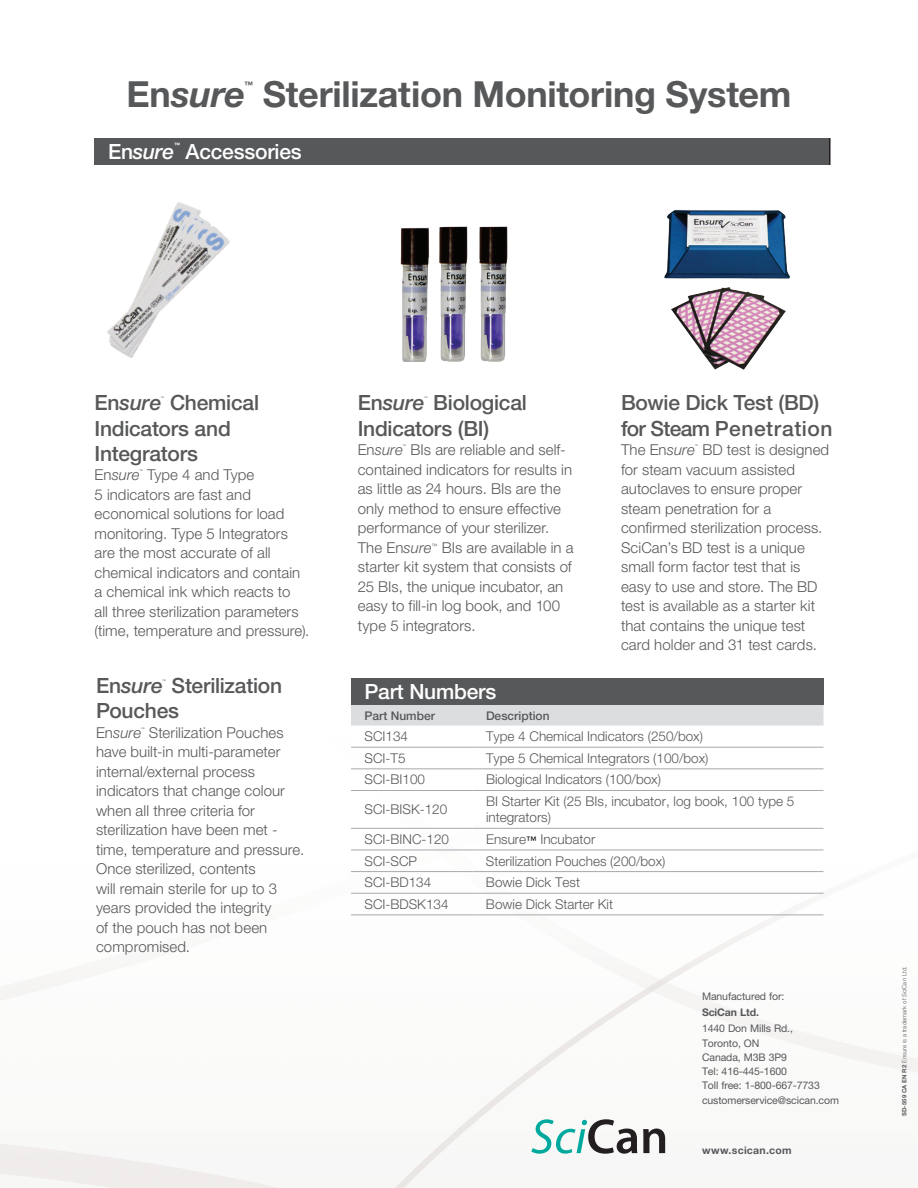
<style>
.page{position:relative;width:918px;height:1188px;background:#fff}
.page>*{position:absolute;margin:0;border:0;box-sizing:border-box;transform-origin:0 0}
.t1{font:700 36px "Helvetica Neue LT Pro";letter-spacing:-.01em;color:#57585a}
.t2{font:italic 700 36px "Helvetica Neue LT Pro";color:#57585a}
.t3{font:500 21px/25.2px "Helvetica Neue LT Pro";letter-spacing:-.01em;color:#57585a}
.t4{font:500 21px "Helvetica Neue LT Pro";letter-spacing:-.01em;color:#fff}
.t5{font:italic 500 21px "Helvetica Neue LT Pro";color:#fff}
.t6{font:300 15px/19.5px "Helvetica Neue LT Pro";letter-spacing:.005em;color:#57585a}
.t7{font:italic 300 15px "Helvetica Neue LT Pro";color:#57585a}
.t8{font:300 13.5px/16.2px "Helvetica Neue LT Pro";color:#57585a}
.t9{font:500 12px "Helvetica Neue LT Pro";color:#57585a}
.t10{font:10.5px/14.2px "Helvetica Neue LT Pro";letter-spacing:-.01em;color:#57585a}
.t11{font:700 10.5px "Helvetica Neue LT Pro";letter-spacing:.025em;color:#57585a}
.t12{font:700 10.5px "Helvetica Neue LT Pro";letter-spacing:-.01em;color:#57585a}
.t13{font:700 9px "Helvetica Neue LT Pro";color:#57585a}
.t14{font:300 6px "Helvetica Neue LT Pro";letter-spacing:.01em;color:#57585a}
.t15{font:700 6px "Helvetica Neue LT Pro";color:#fff}
.t16{font:500 3.45px "Helvetica Neue LT Pro";color:#6c6d70}
.s1{font-style:normal}
.s2{font-style:italic}
.s3{font-weight:500;font-size:10.5px;color:#231f20}
.s4{font-weight:700}
</style>
<div class="page">
<img style="left:0;top:746px;width:918px;height:442px">
<img style="left:107px;top:202px;width:123px;height:156px">
<img style="left:400px;top:226px;width:108px;height:136px">
<div style="left:351px;top:678px;width:473px;height:27px;background:#57585a"></div>
<div style="left:351px;top:705px;width:473px;height:21px;background:#dcdddf"></div>
<hr style="left:351px;top:747px;width:121px;height:1px;background:#a8a9ad">
<hr style="left:472px;top:747px;width:352px;height:1px;background:#a8a9ad">
<hr style="left:351px;top:769px;width:121px;height:1px;background:#a8a9ad">
<hr style="left:472px;top:769px;width:352px;height:1px;background:#a8a9ad">
<hr style="left:351px;top:850px;width:121px;height:1px;background:#a8a9ad">
<hr style="left:472px;top:850px;width:352px;height:1px;background:#a8a9ad">
<hr style="left:351px;top:871px;width:121px;height:1px;background:#a8a9ad">
<hr style="left:472px;top:871px;width:352px;height:1px;background:#a8a9ad">
<hr style="left:351px;top:893px;width:121px;height:1px;background:#a8a9ad">
<hr style="left:472px;top:893px;width:352px;height:1px;background:#a8a9ad">
<hr style="left:351px;top:915px;width:121px;height:1px;background:#a8a9ad">
<hr style="left:472px;top:915px;width:352px;height:1px;background:#a8a9ad">
<hr style="left:351px;top:790px;width:121px;height:1px;background:#a8a9ad">
<hr style="left:472px;top:790px;width:352px;height:1px;background:#a8a9ad">
<hr style="left:351px;top:828px;width:121px;height:1px;background:#a8a9ad">
<hr style="left:472px;top:828px;width:352px;height:1px;background:#a8a9ad">
<div style="left:94px;top:138px;width:736px;height:27px;background:#57585a"></div>
<hr style="left:829px;top:138px;width:2px;height:27px;background:#231f20">
<img style="left:664px;top:210px;width:126px;height:160px">
<svg style="left:531px;top:1119px;width:106px;height:35px"></svg>
<svg style="left:643px;top:1129px;width:22px;height:24px"></svg>
<h1 class="t2" style="left:126px;top:72px;width:120px"><span class="s1">En</span>sure</h1>
<p class="t13" style="left:244px;top:79px;width:10px">™</p>
<h1 class="t1" style="left:263px;top:72px;width:530px">Sterilization Monitoring System</h1>
<p class="t15" style="left:174px;top:141px;width:7px">™</p>
<h2 class="t5" style="left:108px;top:139px;width:68px"><span class="s1">En</span>sure</h2>
<h2 class="t4" style="left:186px;top:139px;width:118px">Accessories</h2>
<h2 class="t3" style="left:94px;top:390px;width:166px">En<span class="s2">sure</span> Chemical</h2>
<p class="t16" style="left:161px;top:396px;width:5px">™</p>
<h2 class="t3" style="left:95px;top:415px;width:138px">Indicators and<br>Integrators</h2>
<p class="t7" style="left:94px;top:466px;width:47px"><span class="s1">En</span>sure</p>
<p class="t16" style="left:140px;top:469px;width:5px">™</p>
<p class="t6" style="left:95px;top:465px;width:216px;text-indent:53px">Type 4 and Type<br>5 indicators are fast and economical solutions for load monitoring. Type 5 Integrators are the most accurate of all chemical indicators and contain a chemical ink which reacts to<br>all three sterilization parameters (time, temperature and pressure).</p>
<h2 class="t3" style="left:96px;top:673px;width:188px">En<span class="s2">sure</span> Sterilization</h2>
<p class="t16" style="left:163px;top:679px;width:5px">™</p>
<h2 class="t3" style="left:96px;top:698px;width:85px">Pouches</h2>
<p class="t7" style="left:96px;top:723px;width:47px"><span class="s1">En</span>sure</p>
<p class="t16" style="left:141px;top:726px;width:5px">™</p>
<p class="t6" style="left:96px;top:722px;width:210px;text-indent:53px">Sterilization Pouches have built-in multi-parameter internal/external process indicators that change colour when all three criteria for sterilization have been met - time, temperature and pressure.<br>Once sterilized, contents<br>will remain sterile for up to 3 years provided the integrity<br>of the pouch has not been compromised.</p>
<h2 class="t3" style="left:358px;top:390px;width:171px">En<span class="s2">sure</span> Biological</h2>
<p class="t16" style="left:424px;top:396px;width:5px">™</p>
<h2 class="t3" style="left:358px;top:415px;width:133px">Indicators (BI)</h2>
<p class="t7" style="left:358px;top:441px;width:47px"><span class="s1">En</span>sure</p>
<p class="t16" style="left:403px;top:444px;width:5px">™</p>
<p class="t6" style="left:358px;top:440px;width:216px;text-indent:53px">BIs are reliable and self&shy;contained indicators for results in as little as 24 hours. BIs are the only method to ensure effective performance of your sterilizer.<br>The En<span class="s2">sure</span></p>
<p class="t6" style="left:358px;top:537px;width:217px;text-indent:84px">BIs are available in a starter kit system that consists of<br>25 BIs, the unique incubator, an easy to fill-in log book, and 100 type 5 integrators.</p>
<p class="t14" style="left:432px;top:542px;width:7px">™</p>
<h2 class="t3" style="left:621px;top:390px;width:213px">Bowie Dick Test (BD) for Steam Penetration</h2>
<p class="t6" style="left:621px;top:440px;width:75px">The En<span class="s2">sure</span></p>
<p class="t16" style="left:695px;top:444px;width:5px">™</p>
<p class="t6" style="left:621px;top:440px;width:210px;text-indent:81px">BD test is designed for steam vacuum assisted autoclaves to ensure proper steam penetration for a confirmed sterilization process.<br>SciCan’s BD test is a unique small form factor test that is easy to use and store. The BD test is available as a starter kit that contains the unique test card holder and 31 test cards.</p>
<h2 class="t4" style="left:364px;top:679px;width:133px">Part Numbers</h2>
<p class="t9" style="left:364px;top:708px;width:72px">Part Number</p>
<p class="t9" style="left:486px;top:708px;width:65px">Description</p>
<p class="t8" style="left:364px;top:728px;width:45px">SCI134</p>
<p class="t8" style="left:486px;top:728px;width:219px">Type 4 Chemical Indicators (250/box)</p>
<p class="t8" style="left:364px;top:750px;width:43px">SCI-T5</p>
<p class="t8" style="left:486px;top:750px;width:224px">Type 5 Chemical Integrators (100/box)</p>
<p class="t8" style="left:364px;top:771px;width:62px">SCI-BI100</p>
<p class="t8" style="left:486px;top:771px;width:177px">Biological Indicators (100/box)</p>
<p class="t8" style="left:364px;top:801px;width:84px">SCI-BISK-120</p>
<p class="t8" style="left:486px;top:793px;width:310px">BI Starter Kit (25 BIs, incubator, log book, 100 type 5 integrators)</p>
<p class="t8" style="left:364px;top:831px;width:86px">SCI-BINC-120</p>
<p class="t8" style="left:486px;top:831px;width:111px">Ensure<span class="s3">™</span> Incubator</p>
<p class="t8" style="left:364px;top:852px;width:54px">SCI-SCP</p>
<p class="t8" style="left:486px;top:852px;width:181px">Sterilization Pouches (200/box)</p>
<p class="t8" style="left:364px;top:874px;width:68px">SCI-BD134</p>
<p class="t8" style="left:486px;top:874px;width:96px">Bowie Dick Test</p>
<p class="t8" style="left:364px;top:896px;width:86px">SCI-BDSK134</p>
<p class="t8" style="left:486px;top:896px;width:129px">Bowie Dick Starter Kit</p>
<p class="t10" style="left:702px;top:989px;width:84px">Manufactured for:</p>
<p class="t12" style="left:702px;top:1006px;width:59px">SciCan Ltd.</p>
<p class="t10" style="left:702px;top:1021px;width:139px">1440 Don Mills Rd.,<br>Toronto, ON<br>Canada, M3B 3P9<br>Tel: 416-445-1600<br>Toll free: 1-800-667-7733 customerservice@scican.com</p>
<p class="t11" style="left:702px;top:1143px;width:91px">www.scican.com</p>
<p class="t14" style="left:901px;top:1116px;width:151px;rotate:-90deg"><span class="s4">SD-559 CA EN R2</span> Ensure is a trademark of SciCan Ltd.</p>
</div>
